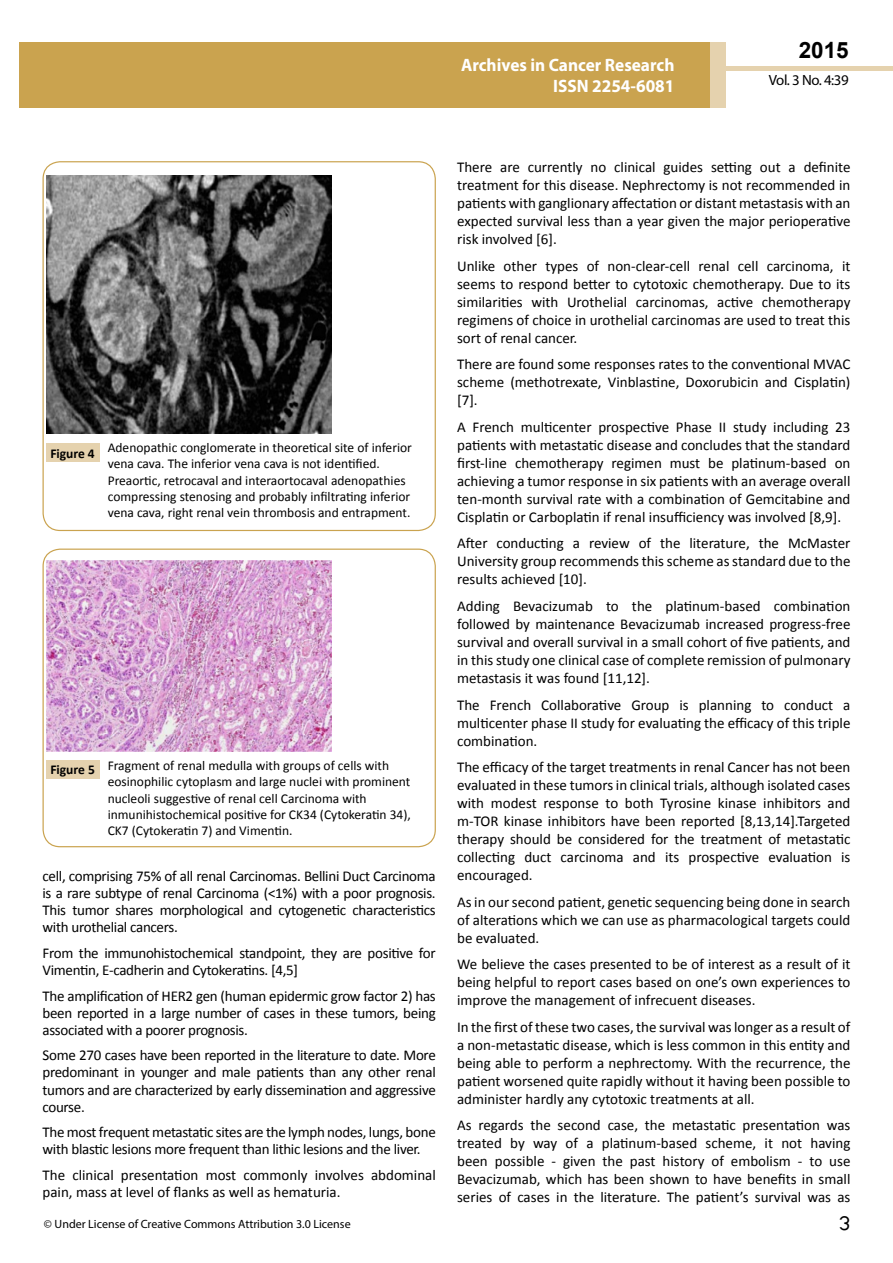
<style>
.page{position:relative;width:893px;height:1263px;background:#fff}
.page>*{position:absolute;margin:0;border:0;box-sizing:border-box;transform-origin:0 0}
.t1{font:25.5px "Tunga";color:#000}
.t2{font:700 22.5px "Arial";color:#000}
.t3{font:700 18px/21.6px "Myriad Pro";color:#fff;text-align:right;scale:.96 1}
.t4{font:15px/18px "Calibri";color:#000;text-align:justify}
.t5{font:15px/17.1px "Calibri";letter-spacing:-.02em;color:#000}
.t6{font:14.85px "Myriad Pro";letter-spacing:-.03em;color:#000}
.t7{font:13.5px/16.2px "Calibri";color:#000}
.t8{font:12px "Myriad Pro";color:#000}
.s1{font-weight:700}
</style>
<div class="page">
<div style="left:722px;top:66px;width:171px;height:5px;background:#e5d2ae"></div>
<div style="left:19px;top:42px;width:706px;height:66px;background:#caa34f"></div>
<div style="left:710px;top:42px;width:15px;height:66px;background:#e5d2ae"></div>
<div style="left:46px;top:443px;width:53px;height:19px;background:#e5d2ae"></div>
<img style="left:46px;top:175px;width:285px;height:259px">
<div style="left:43px;top:549px;width:393px;height:298px;border:1px solid #caa34f;border-radius:17px"></div>
<div style="left:46px;top:760px;width:53px;height:19px;background:#e5d2ae"></div>
<img style="left:46px;top:561px;width:286px;height:190px">
<p class="t3" style="left:461px;top:53px;width:224px">Archives in Cancer Research<br>ISSN 2254-6081</p>
<h2 class="t2" style="left:799px;top:35px;width:52px">2015</h2>
<p class="t6" style="left:769px;top:71px;width:81px">Vol. 3 No. 4:39</p>
<p class="t7" style="left:108px;top:440px;width:306px;text-indent:-57px"><span class="s1">Figure 4</span> Adenopathic conglomerate in theoretical site of inferior vena cava. The inferior vena cava is not identified.<br>Preaortic, retrocaval and interaortocaval adenopathies compressing stenosing and probably infiltrating inferior vena cava, right renal vein thrombosis and entrapment.</p>
<p class="t7" style="left:108px;top:758px;width:305px;text-indent:-57px"><span class="s1">Figure 5</span> Fragment of renal medulla with groups of cells with eosinophilic cytoplasm and large nuclei with prominent nucleoli suggestive of renal cell Carcinoma with inmunihistochemical positive for CK34 (Cytokeratin 34), CK7 (Cytokeratin 7) and Vimentin.</p>
<p class="t4" style="left:43px;top:867px;width:395px;line-height:17.1px">cell, comprising 75% of all renal Carcinomas. Bellini Duct Carcinoma is a rare subtype of renal Carcinoma (&lt;1%) with a poor prognosis.<br>This tumor shares morphological and cytogenetic characteristics with urothelial cancers.</p>
<p class="t5" style="left:43px;top:944px;width:395px">From the immunohistochemical standpoint, they are positive for<br>Vimentin, E-cadherin and Cytokeratins. [4,5]</p>
<p class="t4" style="left:43px;top:987px;width:395px;line-height:17.1px">The amplification of HER2 gen (human epidermic grow factor 2) has been reported in a large number of cases in these tumors, being associated with a poorer prognosis.</p>
<p class="t4" style="left:43px;top:1047px;width:395px;line-height:17.1px">Some 270 cases have been reported in the literature to date. More predominant in younger and male patients than any other renal tumors and are characterized by early dissemination and aggressive course.</p>
<p class="t5" style="left:43px;top:1124px;width:395px">The most frequent metastatic sites are the lymph nodes, lungs, bone with blastic lesions more frequent than lithic lesions and the liver.</p>
<p class="t4" style="left:43px;top:1166px;width:395px;line-height:17.1px">The clinical presentation most commonly involves abdominal pain, mass at level of flanks as well as hematuria.</p>
<p class="t4" style="left:457px;top:158px;width:395px">There are currently no clinical guides setting out a definite treatment for this disease. Nephrectomy is not recommended in patients with ganglionary affectation or distant metastasis with an expected survival less than a year given the major perioperative risk involved [6].</p>
<p class="t4" style="left:457px;top:257px;width:395px">Unlike other types of non-clear-cell renal cell carcinoma, it seems to respond better to cytotoxic chemotherapy. Due to its similarities with Urothelial carcinomas, active chemotherapy regimens of choice in urothelial carcinomas are used to treat this sort of renal cancer.</p>
<p class="t4" style="left:457px;top:355px;width:395px">There are found some responses rates to the conventional MVAC scheme (methotrexate, Vinblastine, Doxorubicin and Cisplatin) [7].</p>
<p class="t4" style="left:457px;top:418px;width:395px">A French multicenter prospective Phase II study including 23 patients with metastatic disease and concludes that the standard first-line chemotherapy regimen must be platinum-based on achieving a tumor response in six patients with an average overall ten-month survival rate with a combination of Gemcitabine and Cisplatin or Carboplatin if renal insufficiency was involved [8,9].</p>
<p class="t4" style="left:457px;top:534px;width:395px">After conducting a review of the literature, the McMaster University group recommends this scheme as standard due to the results achieved [10].</p>
<p class="t4" style="left:457px;top:597px;width:395px">Adding Bevacizumab to the platinum-based combination followed by maintenance Bevacizumab increased progress-free survival and overall survival in a small cohort of five patients, and in this study one clinical case of complete remission of pulmonary metastasis it was found [11,12].</p>
<p class="t4" style="left:457px;top:696px;width:395px">The French Collaborative Group is planning to conduct a multicenter phase II study for evaluating the efficacy of this triple combination.</p>
<p class="t4" style="left:457px;top:758px;width:395px">The efficacy of the target treatments in renal Cancer has not been evaluated in these tumors in clinical trials, although isolated cases with modest response to both Tyrosine kinase inhibitors and m-TOR kinase inhibitors have been reported [8,13,14].Targeted therapy should be considered for the treatment of metastatic collecting duct carcinoma and its prospective evaluation is encouraged.</p>
<p class="t4" style="left:457px;top:893px;width:395px">As in our second patient, genetic sequencing being done in search of alterations which we can use as pharmacological targets could be evaluated.</p>
<p class="t4" style="left:457px;top:955px;width:395px">We believe the cases presented to be of interest as a result of it being helpful to report cases based on one’s own experiences to improve the management of infrecuent diseases.</p>
<p class="t4" style="left:457px;top:1018px;width:395px">In the first of these two cases, the survival was longer as a result of a non-metastatic disease, which is less common in this entity and being able to perform a nephrectomy. With the recurrence, the patient worsened quite rapidly without it having been possible to administer hardly any cytotoxic treatments at all.</p>
<p class="t4" style="left:457px;top:1116px;width:395px">As regards the second case, the metastatic presentation was treated by way of a platinum-based scheme, it not having been possible - given the past history of embolism - to use Bevacizumab, which has been shown to have benefits in small series of cases in the literature. The patient’s survival was as</p>
<p class="t8" style="left:44px;top:1217px;width:308px">© Under License of Creative Commons Attribution 3.0 License</p>
<h1 class="t1" style="left:839px;top:1206px;width:13px">3</h1>
</div>
